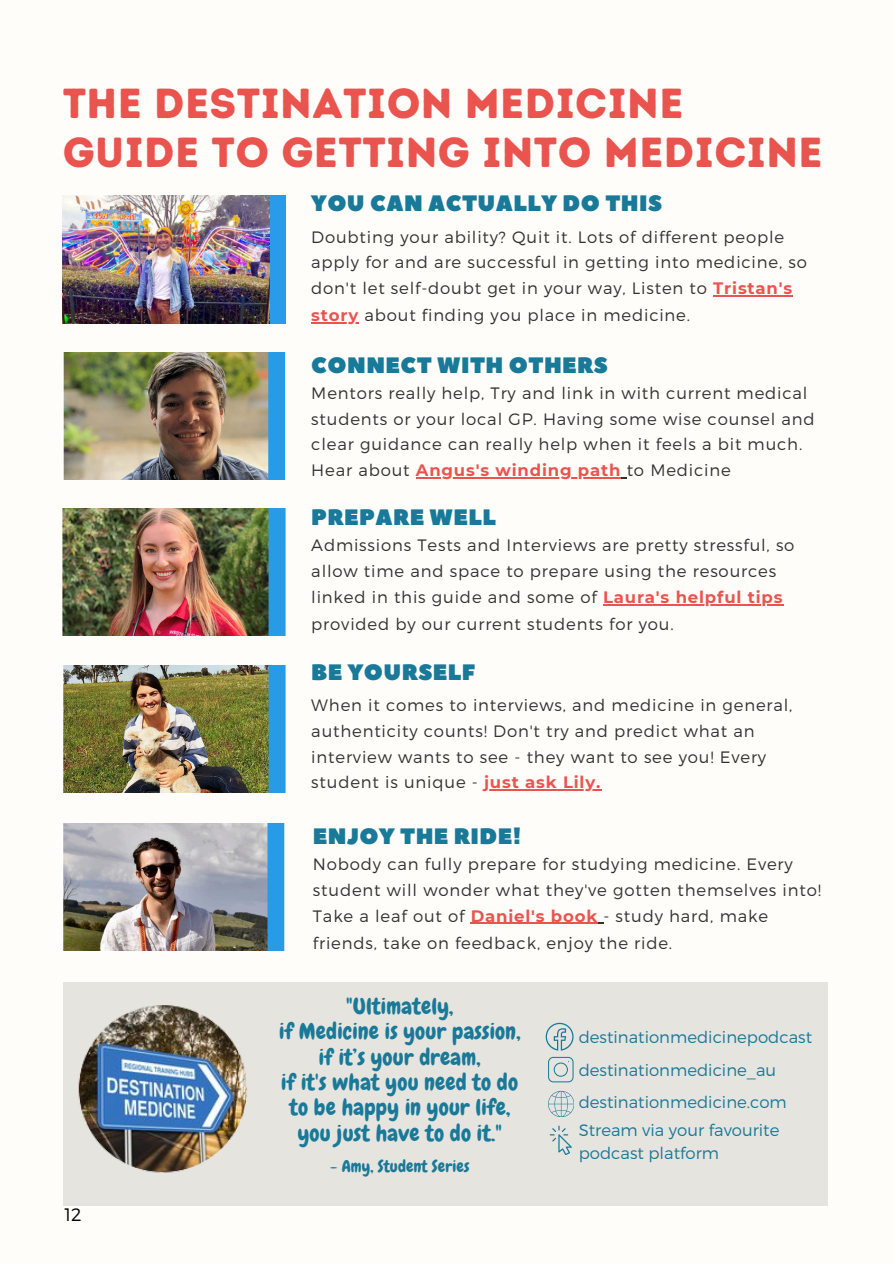
<style>
.page{position:relative;width:894px;height:1264px;background:#fff}
.page>*{position:absolute;margin:0;border:0;box-sizing:border-box;transform-origin:0 0}
.t1{font:42px/48.3px "Intro Rust Base";letter-spacing:.01em;color:#ea544f}
.t2{font:22.5px/25.3px "Chewy";letter-spacing:.01em;color:#197999;text-align:center}
.t3{font:22.35px "Peace Sans";letter-spacing:.02em;color:#197999}
.t4{font:300 18px "Montserrat";color:#000}
.t5{font:300 16.5px/25.8px "Montserrat";letter-spacing:.05em;color:#323232}
.t6{font:300 16.5px "Montserrat";color:#197999}
.t7{font:16.35px "Chewy";letter-spacing:.01em;color:#197999}
.s1{font-weight:700;color:#ea544f}
</style>
<div class="page">
<div style="left:0;top:0;width:893px;height:1263px;background:#fffdfa"></div>
<img style="left:63px;top:196px;width:222px;height:127px">
<div style="left:63px;top:981px;width:764px;height:224px;background:#e6e4de"></div>
<img style="left:78px;top:1005px;width:169px;height:168px">
<img style="left:63px;top:352px;width:222px;height:127px">
<img style="left:63px;top:508px;width:222px;height:127px">
<img style="left:63px;top:665px;width:222px;height:128px">
<img style="left:63px;top:823px;width:222px;height:127px">
<svg style="left:545px;top:1022px;width:28px;height:28px"></svg>
<svg style="left:548px;top:1056px;width:25px;height:26px"></svg>
<svg style="left:548px;top:1090px;width:25px;height:26px"></svg>
<svg style="left:549px;top:1125px;width:22px;height:29px"></svg>
<hr style="left:603px;top:604px;width:180px;height:1px;background:#ea544f">
<hr style="left:484px;top:789px;width:117px;height:1px;background:#ea544f">
<hr style="left:713px;top:295px;width:79px;height:1px;background:#ea544f">
<hr style="left:311px;top:322px;width:48px;height:1px;background:#ea544f">
<hr style="left:416px;top:477px;width:205px;height:1px;background:#ea544f">
<hr style="left:470px;top:922px;width:128px;height:1px;background:#ea544f">
<h2 class="t1" style="left:63px;top:79px;width:761px">THE DESTINATION MEDICINE<br>GUIDE TO GETTING INTO MEDICINE</h2>
<p class="t3" style="left:311px;top:189px;width:352px">YOU CAN ACTUALLY DO THIS</p>
<p class="t5" style="left:311px;top:223px;width:497px">Doubting your ability? Quit it. Lots of different people apply for and are successful in getting into medicine, so don't let self-doubt get in your way, Listen to <span class="s1">Tristan's</span></p>
<h3 class="t5" style="left:311px;top:302px;width:380px"><span class="s1">story</span> about finding you place in medicine.</h3>
<p class="t3" style="left:311px;top:350px;width:298px">CONNECT WITH OTHERS</p>
<p class="t5" style="left:311px;top:379px;width:504px">Mentors really help, Try and link in with current medical students or your local GP. Having some wise counsel and clear guidance can really help when it feels a bit much.<br>Hear about <span class="s1">Angus's winding path</span> to Medicine</p>
<p class="t3" style="left:311px;top:503px;width:186px">PREPARE WELL</p>
<h2 class="t5" style="left:311px;top:531px;width:484px">Admissions Tests and Interviews are pretty stressful, so allow time and space to prepare using the resources linked in this guide and some of <span class="s1">Laura's helpful tips</span></h2>
<p class="t5" style="left:311px;top:610px;width:364px">provided by our current students for you.</p>
<h2 class="t3" style="left:311px;top:658px;width:165px">BE YOURSELF</h2>
<p class="t5" style="left:311px;top:691px;width:482px">When it comes to interviews, and medicine in general, authenticity counts! Don't try and predict what an interview wants to see - they want to see you! Every student is unique - <span class="s1">just ask Lily.</span></p>
<p class="t3" style="left:313px;top:821px;width:210px">ENJOY THE RIDE!</p>
<p class="t5" style="left:313px;top:850px;width:509px;line-height:26.2px">Nobody can fully prepare for studying medicine. Every student will wonder what they've gotten themselves into!<br>Take a leaf out of <span class="s1">Daniel's book</span> - study hard, make friends, take on feedback, enjoy the ride.</p>
<p class="t4" style="left:65px;top:1203px;width:19px">12</p>
<h2 class="t2" style="left:279px;top:993px;width:243px">"Ultimately,<br>if Medicine is your passion, if it’s your dream,<br>if it's what you need to do to be happy in your life, you just have to do it."</h2>
<p class="t7" style="left:330px;top:1155px;width:141px">- Amy, Student Series</p>
<p class="t6" style="left:578px;top:1026px;width:235px">destinationmedicinepodcast</p>
<p class="t6" style="left:578px;top:1059px;width:199px">destinationmedicine_au</p>
<p class="t6" style="left:578px;top:1091px;width:209px">destinationmedicine.com</p>
<p class="t6" style="left:578px;top:1119px;width:202px">Stream via your favourite</p>
<p class="t6" style="left:578px;top:1142px;width:142px">podcast platform</p>
</div>
